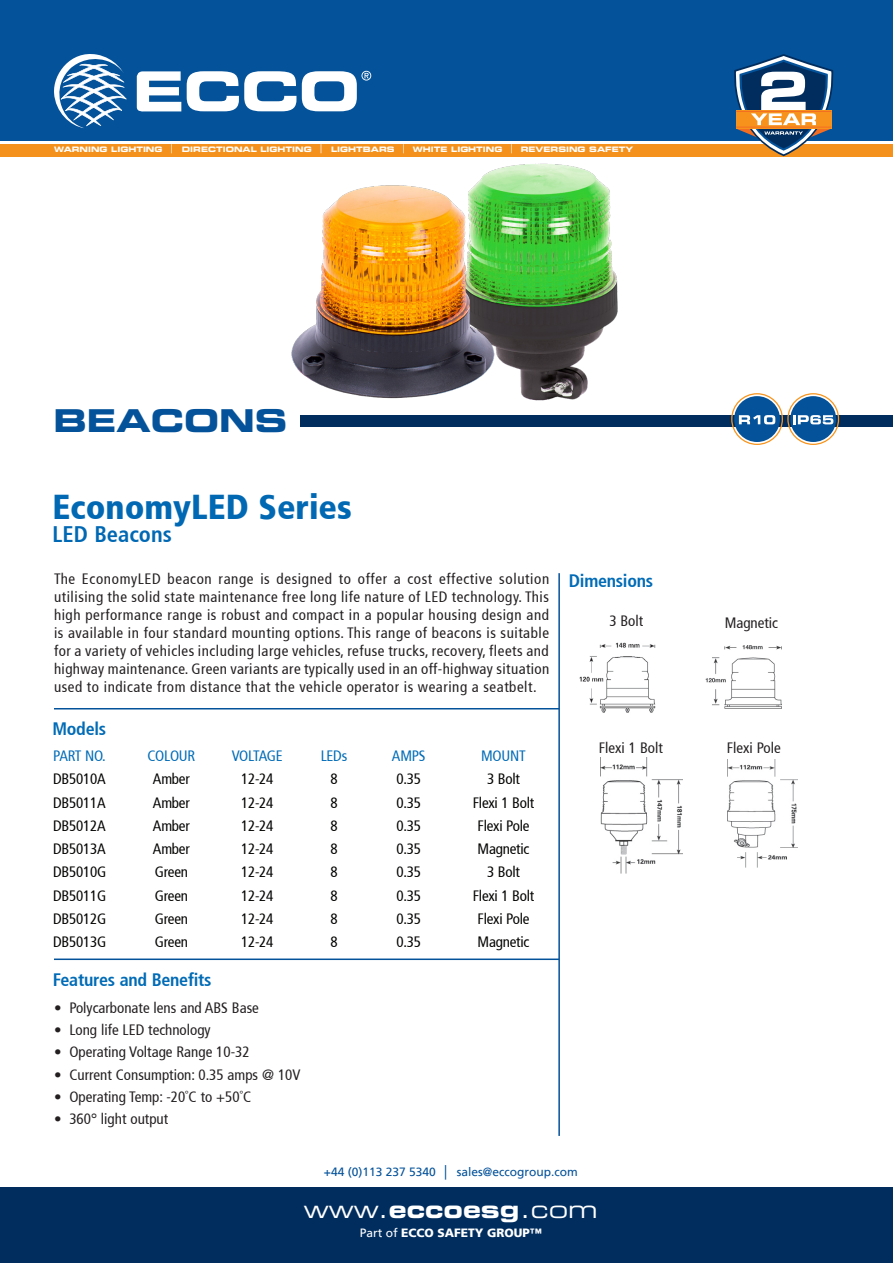
<style>
.page{position:relative;width:893px;height:1263px;background:#fff}
.page>*{position:absolute;margin:0;border:0;box-sizing:border-box;transform-origin:0 0}
.t1{font:900 condensed 34.5px "Frutiger 77";color:#0168b3}
.t2{font:31.5px "Eurostile LT Std Bold Ex 2";color:#04529a}
.t3{font:24px "Eurostile LT Std Ex 2";color:#fff}
.t4{font:700 condensed 22.5px "Frutiger 67";color:#0168b3}
.t5{font:700 condensed 18px "Frutiger 67";letter-spacing:-.015em;color:#006bb6}
.Body_text{font:condensed 15px/18px "Frutiger 57";color:#231f20;text-align:justify}
.t6{font:condensed 15px "Frutiger 57";letter-spacing:-.015em;color:#040503}
.t7{font:condensed 15px "Frutiger 57";letter-spacing:-.015em;color:#006bb6}
.t8{font:condensed 15px "Frutiger 57";letter-spacing:-.035em;color:#006bb6}
.t9{font:12px "Frutiger LT";color:#04529a}
.t10{font:900 12px "Frutiger LT";color:#fff}
.t11{font:7.5px "Eurostile LT Std Bold Ex 2";color:#fff}
.s1{font-family:"Frutiger LT";font-weight:300;font-stretch:normal}
.s2{font-family:"Arial"}
.s3{font-family:"Eurostile LT Std Bold Ex 2"}
.s4{font-weight:400}
</style>
<div class="page">
<img style="left:439px;top:140px;width:243px;height:260px">
<div style="left:300px;top:415px;width:593px;height:11px;background:#002d5e"></div>
<div style="left:0;top:0;width:893px;height:140px;background:#04529a"></div>
<svg style="left:137px;top:71px;width:44px;height:41px"></svg>
<svg style="left:187px;top:71px;width:109px;height:40px"></svg>
<svg style="left:54px;top:54px;width:72px;height:74px"></svg>
<svg style="left:302px;top:71px;width:69px;height:40px"></svg>
<div style="left:0;top:1187px;width:893px;height:76px;background:#002d5e"></div>
<div style="left:0;top:144px;width:893px;height:12px;background:#f4911d"></div>
<svg style="left:728px;top:54px;width:111px;height:102px"></svg>
<svg style="left:731px;top:393px;width:108px;height:52px"></svg>
<img style="left:291px;top:167px;width:271px;height:260px">
<hr style="left:558px;top:573px;width:2px;height:563px;background:#04529a">
<hr style="left:54px;top:708px;width:505px;height:1px;background:#04529a">
<img style="left:579px;top:642px;width:77px;height:71px">
<img style="left:705px;top:645px;width:76px;height:64px">
<img style="left:727px;top:759px;width:70px;height:109px">
<img style="left:601px;top:758px;width:81px;height:115px">
<hr style="left:54px;top:958px;width:505px;height:2px;background:#04529a">
<p class="t11" style="left:54px;top:144px;width:581px">WARNING LIGHTING <sup>│</sup> DIRECTIONAL LIGHTING <sup>│</sup> LIGHTBARS <sup>│</sup> WHITE LIGHTING <sup>│</sup> REVERSING SAFETY</p>
<p class="t2" style="left:53px;top:399px;width:236px">BEACONS</p>
<p class="t1" style="left:52px;top:486px;width:301px">EconomyLED Series</p>
<p class="t4" style="left:52px;top:521px;width:121px">LED Beacons</p>
<p class="Body_text" style="left:54px;top:570px;width:497px">The EconomyLED beacon range is designed to offer a cost effective solution utilising the solid state maintenance free long life nature of LED technology. This high performance range is robust and compact in a popular housing design and is available in four standard mounting options. This range of beacons is suitable for a variety of vehicles including large vehicles, refuse trucks, recovery, fleets and highway maintenance. Green variants are typically used in an off-highway situation used to indicate from distance that the vehicle operator is wearing a seatbelt.</p>
<p class="t5" style="left:52px;top:718px;width:55px">Models</p>
<p class="t7" style="left:53px;top:747px;width:54px">PART NO.</p>
<p class="t7" style="left:147px;top:747px;width:50px">COLOUR</p>
<p class="t8" style="left:232px;top:747px;width:53px">VOLTAGE</p>
<p class="t7" style="left:321px;top:747px;width:28px">LEDs</p>
<p class="t7" style="left:392px;top:747px;width:35px">AMPS</p>
<p class="t7" style="left:481px;top:747px;width:46px">MOUNT</p>
<p class="t6" style="left:53px;top:770px;width:54px">DB5010A</p>
<p class="t6" style="left:153px;top:770px;width:38px">Amber</p>
<p class="t6" style="left:241px;top:770px;width:34px">12-24</p>
<p class="t6" style="left:330px;top:770px;width:9px">8</p>
<p class="t6" style="left:396px;top:770px;width:26px">0.35</p>
<p class="t6" style="left:487px;top:770px;width:34px">3 Bolt</p>
<p class="t6" style="left:53px;top:794px;width:54px">DB5011A</p>
<p class="t6" style="left:153px;top:794px;width:38px">Amber</p>
<p class="t6" style="left:241px;top:794px;width:34px">12-24</p>
<p class="t6" style="left:330px;top:794px;width:9px">8</p>
<p class="t6" style="left:396px;top:794px;width:26px">0.35</p>
<p class="t6" style="left:473px;top:794px;width:63px">Flexi 1 Bolt</p>
<p class="t6" style="left:53px;top:817px;width:54px">DB5012A</p>
<p class="t6" style="left:153px;top:817px;width:38px">Amber</p>
<p class="t6" style="left:241px;top:817px;width:34px">12-24</p>
<p class="t6" style="left:330px;top:817px;width:9px">8</p>
<p class="t6" style="left:396px;top:817px;width:26px">0.35</p>
<p class="t6" style="left:478px;top:817px;width:53px">Flexi Pole</p>
<p class="t6" style="left:53px;top:840px;width:54px">DB5013A</p>
<p class="t6" style="left:153px;top:840px;width:38px">Amber</p>
<p class="t6" style="left:241px;top:840px;width:34px">12-24</p>
<p class="t6" style="left:330px;top:840px;width:9px">8</p>
<p class="t6" style="left:396px;top:840px;width:26px">0.35</p>
<p class="t6" style="left:478px;top:840px;width:53px">Magnetic</p>
<p class="t6" style="left:53px;top:863px;width:55px">DB5010G</p>
<p class="t6" style="left:155px;top:863px;width:35px">Green</p>
<p class="t6" style="left:241px;top:863px;width:34px">12-24</p>
<p class="t6" style="left:330px;top:863px;width:9px">8</p>
<p class="t6" style="left:396px;top:863px;width:26px">0.35</p>
<p class="t6" style="left:487px;top:863px;width:34px">3 Bolt</p>
<p class="t6" style="left:53px;top:887px;width:55px">DB5011G</p>
<p class="t6" style="left:155px;top:887px;width:35px">Green</p>
<p class="t6" style="left:241px;top:887px;width:34px">12-24</p>
<p class="t6" style="left:330px;top:887px;width:9px">8</p>
<p class="t6" style="left:396px;top:887px;width:26px">0.35</p>
<p class="t6" style="left:473px;top:887px;width:63px">Flexi 1 Bolt</p>
<p class="t6" style="left:53px;top:910px;width:55px">DB5012G</p>
<p class="t6" style="left:155px;top:910px;width:35px">Green</p>
<p class="t6" style="left:241px;top:910px;width:34px">12-24</p>
<p class="t6" style="left:330px;top:910px;width:9px">8</p>
<p class="t6" style="left:396px;top:910px;width:26px">0.35</p>
<p class="t6" style="left:478px;top:910px;width:53px">Flexi Pole</p>
<p class="t6" style="left:53px;top:933px;width:55px">DB5013G</p>
<p class="t6" style="left:155px;top:933px;width:35px">Green</p>
<p class="t6" style="left:241px;top:933px;width:34px">12-24</p>
<p class="t6" style="left:330px;top:933px;width:9px">8</p>
<p class="t6" style="left:396px;top:933px;width:26px">0.35</p>
<p class="t6" style="left:478px;top:933px;width:53px">Magnetic</p>
<p class="t5" style="left:53px;top:969px;width:160px">Features and Benefits</p>
<p class="Body_text" style="left:54px;top:998px;width:206px">• Polycarbonate lens and ABS Base</p>
<p class="Body_text" style="left:54px;top:1021px;width:158px">• Long life LED technology</p>
<p class="Body_text" style="left:54px;top:1043px;width:197px">• Operating Voltage Range 10-32</p>
<p class="Body_text" style="left:54px;top:1065px;width:248px">• Current Consumption: 0.35 amps @ 10V</p>
<p class="Body_text" style="left:54px;top:1088px;width:199px">• Operating Temp: -20<span class="s1">˚</span>C to +50<span class="s1">˚</span>C</p>
<p class="Body_text" style="left:54px;top:1110px;width:116px">• 360° light output</p>
<p class="t5" style="left:569px;top:570px;width:86px">Dimensions</p>
<p class="Body_text" style="left:609px;top:611px;width:35px">3 Bolt</p>
<p class="Body_text" style="left:725px;top:614px;width:55px">Magnetic</p>
<p class="Body_text" style="left:599px;top:739px;width:66px">Flexi 1 Bolt</p>
<p class="Body_text" style="left:727px;top:739px;width:55px">Flexi Pole</p>
<p class="t9" style="left:324px;top:1165px;width:255px">+44 (0)113 237 5340 <span class="s2">│</span> sales@eccogroup.com</p>
<p class="t3" style="left:304px;top:1193px;width:296px">www.<span class="s3">eccoesg</span>.com</p>
<p class="t10" style="left:360px;top:1226px;width:184px"><span class="s4">Part of</span> ECCO SAFETY GROUP™</p>
</div>
